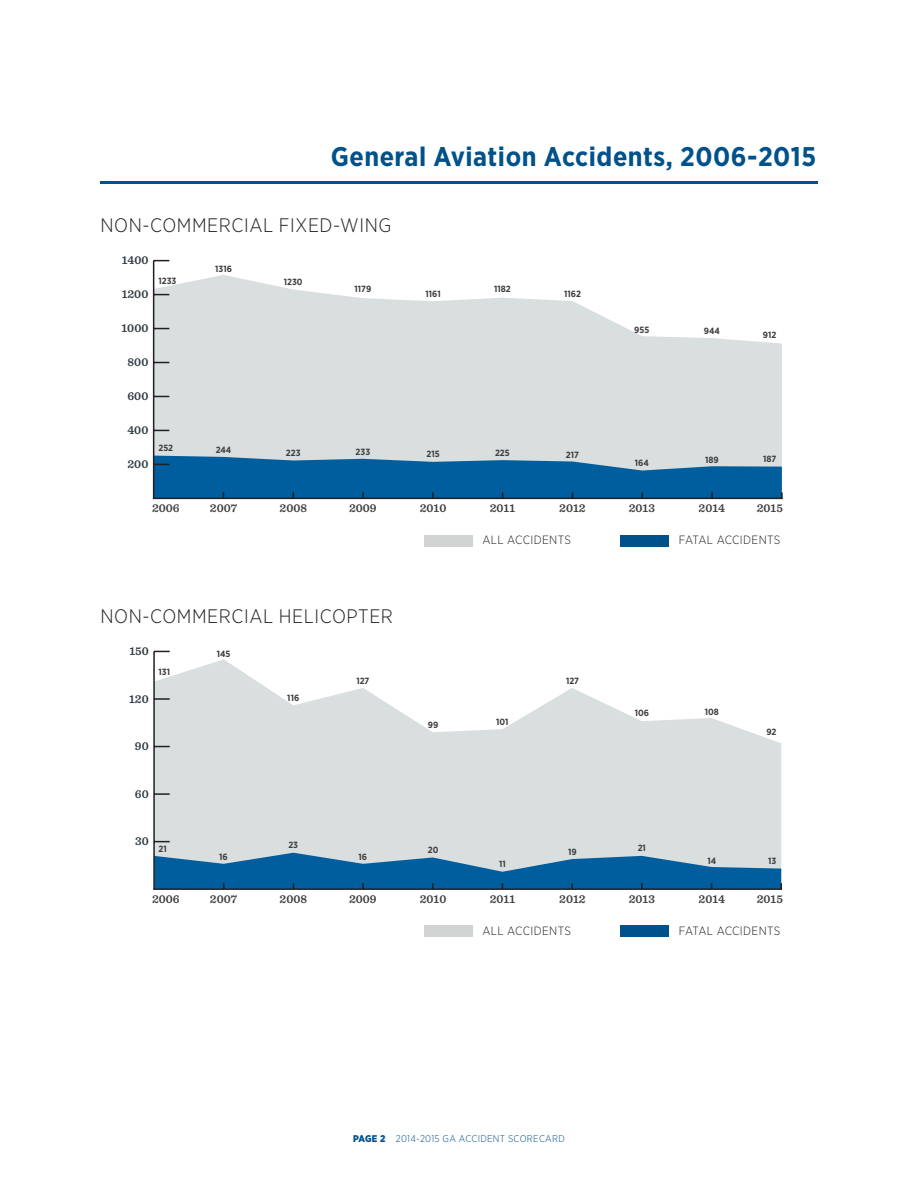
<style>
.page{position:relative;width:918px;height:1188px;background:#fff}
.page>*{position:absolute;margin:0;border:0;box-sizing:border-box;transform-origin:0 0}
.t1{font:700 27px "Gotham Narrow";letter-spacing:.02em;color:#01518a}
.t2{font:300 19.5px "Gotham Narrow";letter-spacing:.03em;color:#231f20}
.t3{font:600 12px "Sentinel";color:#3e3e3f}
.t4{font:300 12px "Gotham Narrow";letter-spacing:.03em;color:#231f20}
.t5{font:600 12px "Sentinel";color:#2f3b41}
.t6{font:300 9.75px "Gotham Narrow";letter-spacing:.03em;color:#01518a}
.t7{font:700 9px "Gotham Narrow";color:#3e3e3f}
.s1{font-weight:900}
</style>
<div class="page">
<svg style="left:154px;top:275px;width:628px;height:181px;fill:#d9dfdf"></svg>
<hr style="left:153px;top:498px;width:630px;height:1px;background:#231f20">
<hr style="left:153px;top:261px;width:1px;height:237px;background:#231f20">
<svg style="left:154px;top:456px;width:629px;height:42px;background:#1f6fa5"></svg>
<svg style="left:154px;top:430px;width:15px;height:1px"></svg>
<svg style="left:154px;top:396px;width:15px;height:1px"></svg>
<svg style="left:154px;top:362px;width:15px;height:1px"></svg>
<svg style="left:154px;top:328px;width:15px;height:1px"></svg>
<svg style="left:154px;top:294px;width:15px;height:1px"></svg>
<svg style="left:154px;top:260px;width:15px;height:1px"></svg>
<svg style="left:155px;top:659px;width:626px;height:194px;fill:#d9dfdf"></svg>
<hr style="left:153px;top:888px;width:629px;height:2px;background:#231f20">
<svg style="left:155px;top:853px;width:627px;height:36px;background:#347bab"></svg>
<hr style="left:153px;top:651px;width:2px;height:238px;background:#231f20">
<svg style="left:155px;top:841px;width:15px;height:1px"></svg>
<svg style="left:155px;top:793px;width:15px;height:2px"></svg>
<svg style="left:155px;top:746px;width:15px;height:1px"></svg>
<svg style="left:155px;top:698px;width:15px;height:2px"></svg>
<svg style="left:155px;top:651px;width:15px;height:1px"></svg>
<hr style="left:100px;top:181px;width:718px;height:3px;background:#01518a">
<div style="left:620px;top:535px;width:49px;height:11px;background:#01518a"></div>
<div style="left:620px;top:926px;width:49px;height:11px;background:#01518a"></div>
<div style="left:424px;top:535px;width:49px;height:11px;background:#d2d3d3"></div>
<div style="left:424px;top:926px;width:49px;height:11px;background:#d2d3d3"></div>
<h1 class="t1" style="left:331px;top:139px;width:487px">General Aviation Accidents, 2006-2015</h1>
<h2 class="t2" style="left:100px;top:213px;width:293px">NON-COMMERCIAL FIXED-WING</h2>
<h3 class="t5" style="left:122px;top:251px;width:28px">1400</h3>
<h3 class="t5" style="left:122px;top:285px;width:28px">1200</h3>
<h3 class="t5" style="left:122px;top:319px;width:28px">1000</h3>
<h3 class="t5" style="left:128px;top:353px;width:22px">800</h3>
<h3 class="t5" style="left:128px;top:387px;width:22px">600</h3>
<h3 class="t5" style="left:127px;top:421px;width:22px">400</h3>
<h3 class="t5" style="left:127px;top:455px;width:22px">200</h3>
<p class="t7" style="left:158px;top:275px;width:19px">1233</p>
<p class="t7" style="left:158px;top:442px;width:16px">252</p>
<h3 class="t3" style="left:152px;top:499px;width:29px">2006</h3>
<p class="t7" style="left:215px;top:263px;width:18px">1316</p>
<p class="t7" style="left:216px;top:444px;width:17px">244</p>
<h3 class="t3" style="left:210px;top:499px;width:29px">2007</h3>
<p class="t7" style="left:284px;top:276px;width:20px">1230</p>
<p class="t7" style="left:286px;top:447px;width:16px">223</p>
<h3 class="t3" style="left:280px;top:499px;width:29px">2008</h3>
<p class="t7" style="left:355px;top:284px;width:18px">1179</p>
<p class="t7" style="left:356px;top:446px;width:16px">233</p>
<h3 class="t3" style="left:349px;top:499px;width:29px">2009</h3>
<p class="t7" style="left:425px;top:288px;width:17px">1161</p>
<p class="t7" style="left:427px;top:448px;width:15px">215</p>
<h3 class="t3" style="left:420px;top:499px;width:28px">2010</h3>
<h2 class="t2" style="left:100px;top:604px;width:294px">NON-COMMERCIAL HELICOPTER</h2>
<h3 class="t5" style="left:129px;top:642px;width:21px">150</h3>
<h3 class="t5" style="left:129px;top:690px;width:21px">120</h3>
<p class="t7" style="left:158px;top:666px;width:13px">131</p>
<h3 class="t5" style="left:135px;top:737px;width:15px">90</h3>
<h3 class="t5" style="left:135px;top:785px;width:15px">60</h3>
<h3 class="t5" style="left:135px;top:832px;width:15px">30</h3>
<p class="t7" style="left:158px;top:843px;width:10px">21</p>
<h3 class="t3" style="left:152px;top:890px;width:29px">2006</h3>
<p class="t7" style="left:217px;top:648px;width:15px">145</p>
<p class="t7" style="left:219px;top:851px;width:10px">16</p>
<h3 class="t3" style="left:210px;top:890px;width:29px">2007</h3>
<p class="t7" style="left:287px;top:692px;width:13px">116</p>
<p class="t7" style="left:288px;top:839px;width:11px">23</p>
<h3 class="t3" style="left:280px;top:890px;width:29px">2008</h3>
<p class="t7" style="left:356px;top:675px;width:15px">127</p>
<p class="t7" style="left:359px;top:851px;width:10px">16</p>
<h3 class="t3" style="left:349px;top:890px;width:29px">2009</h3>
<p class="t7" style="left:428px;top:719px;width:12px">99</p>
<p class="t7" style="left:428px;top:845px;width:12px">20</p>
<h3 class="t3" style="left:420px;top:890px;width:28px">2010</h3>
<p class="t7" style="left:494px;top:284px;width:18px">1182</p>
<p class="t7" style="left:564px;top:288px;width:18px">1162</p>
<p class="t7" style="left:495px;top:447px;width:16px">225</p>
<h3 class="t3" style="left:490px;top:499px;width:27px">2011</h3>
<p class="t7" style="left:566px;top:449px;width:15px">217</p>
<h3 class="t3" style="left:559px;top:499px;width:28px">2012</h3>
<h3 class="t4" style="left:482px;top:533px;width:90px">ALL ACCIDENTS</h3>
<p class="t7" style="left:496px;top:716px;width:14px">101</p>
<p class="t7" style="left:566px;top:675px;width:15px">127</p>
<p class="t7" style="left:499px;top:858px;width:8px">11</p>
<h3 class="t3" style="left:490px;top:890px;width:27px">2011</h3>
<p class="t7" style="left:568px;top:846px;width:10px">19</p>
<h3 class="t3" style="left:559px;top:890px;width:28px">2012</h3>
<h3 class="t4" style="left:482px;top:924px;width:90px">ALL ACCIDENTS</h3>
<p class="t7" style="left:634px;top:324px;width:17px">955</p>
<p class="t7" style="left:704px;top:325px;width:18px">944</p>
<p class="t7" style="left:763px;top:329px;width:15px">912</p>
<p class="t7" style="left:635px;top:457px;width:16px">164</p>
<h3 class="t3" style="left:629px;top:499px;width:28px">2013</h3>
<p class="t7" style="left:705px;top:454px;width:15px">189</p>
<h3 class="t3" style="left:699px;top:499px;width:28px">2014</h3>
<p class="t7" style="left:763px;top:453px;width:15px">187</p>
<h3 class="t3" style="left:757px;top:499px;width:28px">2015</h3>
<h3 class="t4" style="left:679px;top:533px;width:103px">FATAL ACCIDENTS</h3>
<p class="t7" style="left:635px;top:707px;width:16px">106</p>
<p class="t7" style="left:705px;top:706px;width:16px">108</p>
<p class="t7" style="left:766px;top:726px;width:12px">92</p>
<p class="t7" style="left:638px;top:842px;width:10px">21</p>
<h3 class="t3" style="left:629px;top:890px;width:28px">2013</h3>
<p class="t7" style="left:708px;top:855px;width:10px">14</p>
<h3 class="t3" style="left:699px;top:890px;width:28px">2014</h3>
<p class="t7" style="left:768px;top:855px;width:10px">13</p>
<h3 class="t3" style="left:757px;top:890px;width:28px">2015</h3>
<h3 class="t4" style="left:679px;top:924px;width:103px">FATAL ACCIDENTS</h3>
<p class="t6" style="left:353px;top:1132px;width:213px"><span class="s1">PAGE 2</span> 2014-2015 GA ACCIDENT SCORECARD</p>
</div>
